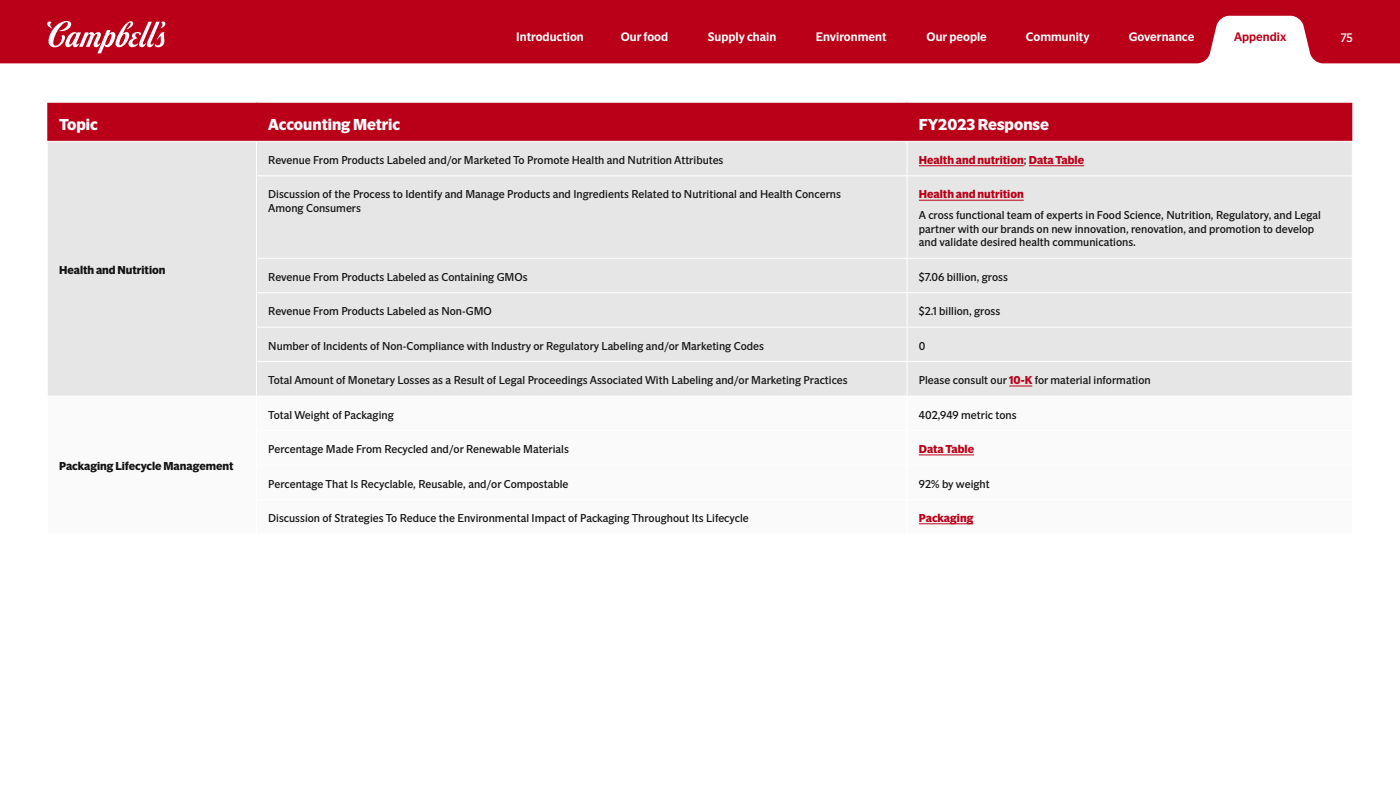
<style>
.page{position:relative;width:1400px;height:788px;background:#fff}
.page>*{position:absolute;margin:0;border:0;box-sizing:border-box;transform-origin:0 0}
.t1{font:700 15.75px "A2 Standard Sans";color:#fff}
.t2{font:500 12.25px "A2 Standard Sans";color:#fff}
.t3{font:500 12.25px "A2 Standard Sans";color:#ba0018}
.t4{font:12.25px "A2 Standard Sans";color:#fff}
.t5{font:11.38px/13.7px "A2 Standard Sans";color:#141414}
.t6{font:700 11.38px "A2 Standard Sans";color:#ba0018}
.t7{font:700 11.38px "A2 Standard Sans";color:#141414}
.s1{font-weight:400;color:#141414}
.s2{font-weight:700;color:#ba0018}
</style>
<div class="page">
<div style="left:0;top:0;width:1400px;height:74px;background:#ba0018"></div>
<svg style="left:0;top:16px;width:1400px;height:125px;fill:#fff"></svg>
<svg style="left:47px;top:21px;width:118px;height:32px"></svg>
<div style="left:47px;top:103px;width:1305px;height:38px;background:#ba0018"></div>
<div style="left:48px;top:142px;width:1304px;height:253px;background:#e6e6e6"></div>
<hr style="left:256px;top:142px;width:1px;height:33px;background:#fff">
<hr style="left:907px;top:142px;width:1px;height:33px;background:#fff">
<hr style="left:256px;top:176px;width:1px;height:82px;background:#fff">
<hr style="left:907px;top:176px;width:1px;height:82px;background:#fff">
<hr style="left:256px;top:259px;width:1px;height:33px;background:#fff">
<hr style="left:907px;top:259px;width:1px;height:33px;background:#fff">
<hr style="left:256px;top:293px;width:1px;height:34px;background:#fff">
<hr style="left:907px;top:293px;width:1px;height:34px;background:#fff">
<hr style="left:256px;top:327px;width:1px;height:34px;background:#fff">
<hr style="left:907px;top:327px;width:1px;height:34px;background:#fff">
<hr style="left:256px;top:362px;width:1px;height:33px;background:#fff">
<hr style="left:907px;top:362px;width:1px;height:33px;background:#fff">
<hr style="left:256px;top:175px;width:651px;height:1px;background:#fff">
<hr style="left:907px;top:175px;width:446px;height:1px;background:#fff">
<hr style="left:256px;top:258px;width:651px;height:1px;background:#fff">
<hr style="left:907px;top:258px;width:446px;height:1px;background:#fff">
<hr style="left:256px;top:292px;width:651px;height:1px;background:#fff">
<hr style="left:907px;top:292px;width:446px;height:1px;background:#fff">
<hr style="left:256px;top:327px;width:651px;height:1px;background:#fff">
<hr style="left:907px;top:327px;width:446px;height:1px;background:#fff">
<hr style="left:256px;top:361px;width:651px;height:1px;background:#fff">
<hr style="left:907px;top:361px;width:446px;height:1px;background:#fff">
<hr style="left:256px;top:103px;width:1px;height:38px;background:#ba0018">
<hr style="left:907px;top:103px;width:1px;height:38px;background:#ba0018">
<hr style="left:919px;top:165px;width:105px;height:1px;background:#ba0018">
<hr style="left:1029px;top:165px;width:55px;height:1px;background:#ba0018">
<hr style="left:919px;top:200px;width:105px;height:1px;background:#ba0018">
<svg style="left:1009px;top:385px;width:23px;height:1px"></svg>
<hr style="left:919px;top:454px;width:55px;height:1px;background:#ba0018">
<hr style="left:919px;top:523px;width:54px;height:1px;background:#ba0018">
<p class="t2" style="left:516px;top:29px;width:69px">Introduction</p>
<p class="t2" style="left:621px;top:29px;width:49px">Our food</p>
<p class="t2" style="left:708px;top:29px;width:70px">Supply chain</p>
<p class="t2" style="left:816px;top:29px;width:72px">Environment</p>
<p class="t2" style="left:927px;top:29px;width:62px">Our people</p>
<p class="t2" style="left:1026px;top:29px;width:65px">Community</p>
<p class="t2" style="left:1129px;top:29px;width:67px">Governance</p>
<p class="t3" style="left:1234px;top:29px;width:54px">Appendix</p>
<p class="t4" style="left:1341px;top:30px;width:14px">75</p>
<h1 class="t1" style="left:59px;top:114px;width:40px">Topic</h1>
<h1 class="t1" style="left:268px;top:114px;width:133px">Accounting Metric</h1>
<h1 class="t1" style="left:919px;top:114px;width:132px">FY2023 Response</h1>
<p class="t7" style="left:59px;top:263px;width:108px">Health and Nutrition</p>
<p class="t7" style="left:59px;top:459px;width:176px">Packaging Lifecycle Management</p>
<p class="t5" style="left:268px;top:153px;width:457px">Revenue From Products Labeled and/or Marketed To Promote Health and Nutrition Attributes</p>
<p class="t6" style="left:919px;top:153px;width:167px">Health and nutrition<span class="s1">;</span> Data Table</p>
<p class="t5" style="left:268px;top:187px;width:574px">Discussion of the Process to Identify and Manage Products and Ingredients Related to Nutritional and Health Concerns<br>Among Consumers</p>
<p class="t6" style="left:919px;top:187px;width:106px">Health and nutrition</p>
<p class="t5" style="left:919px;top:208px;width:404px">A cross functional team of experts in Food Science, Nutrition, Regulatory, and Legal partner with our brands on new innovation, renovation, and promotion to develop and validate desired health communications.</p>
<p class="t5" style="left:268px;top:270px;width:261px">Revenue From Products Labeled as Containing GMOs</p>
<p class="t5" style="left:919px;top:270px;width:90px">$7.06 billion, gross</p>
<p class="t5" style="left:268px;top:304px;width:225px">Revenue From Products Labeled as Non-GMO</p>
<p class="t5" style="left:919px;top:304px;width:83px">$2.1 billion, gross</p>
<p class="t5" style="left:268px;top:339px;width:497px">Number of Incidents of Non-Compliance with Industry or Regulatory Labeling and/or Marketing Codes</p>
<p class="t5" style="left:919px;top:339px;width:8px">0</p>
<p class="t5" style="left:268px;top:373px;width:581px">Total Amount of Monetary Losses as a Result of Legal Proceedings Associated With Labeling and/or Marketing Practices</p>
<p class="t5" style="left:919px;top:373px;width:233px">Please consult our <span class="s2">10-K</span> for material information</p>
<p class="t5" style="left:268px;top:408px;width:127px">Total Weight of Packaging</p>
<p class="t5" style="left:919px;top:408px;width:99px">402,949 metric tons</p>
<p class="t5" style="left:268px;top:442px;width:302px">Percentage Made From Recycled and/or Renewable Materials</p>
<p class="t6" style="left:919px;top:442px;width:57px">Data Table</p>
<p class="t5" style="left:268px;top:476px;width:302px">Percentage That Is Recyclable, Reusable, and/or Compostable</p>
<p class="t5" style="left:919px;top:476px;width:72px">92% by weight</p>
<p class="t5" style="left:268px;top:511px;width:482px">Discussion of Strategies To Reduce the Environmental Impact of Packaging Throughout Its Lifecycle</p>
<p class="t6" style="left:919px;top:510px;width:56px">Packaging</p>
</div>
